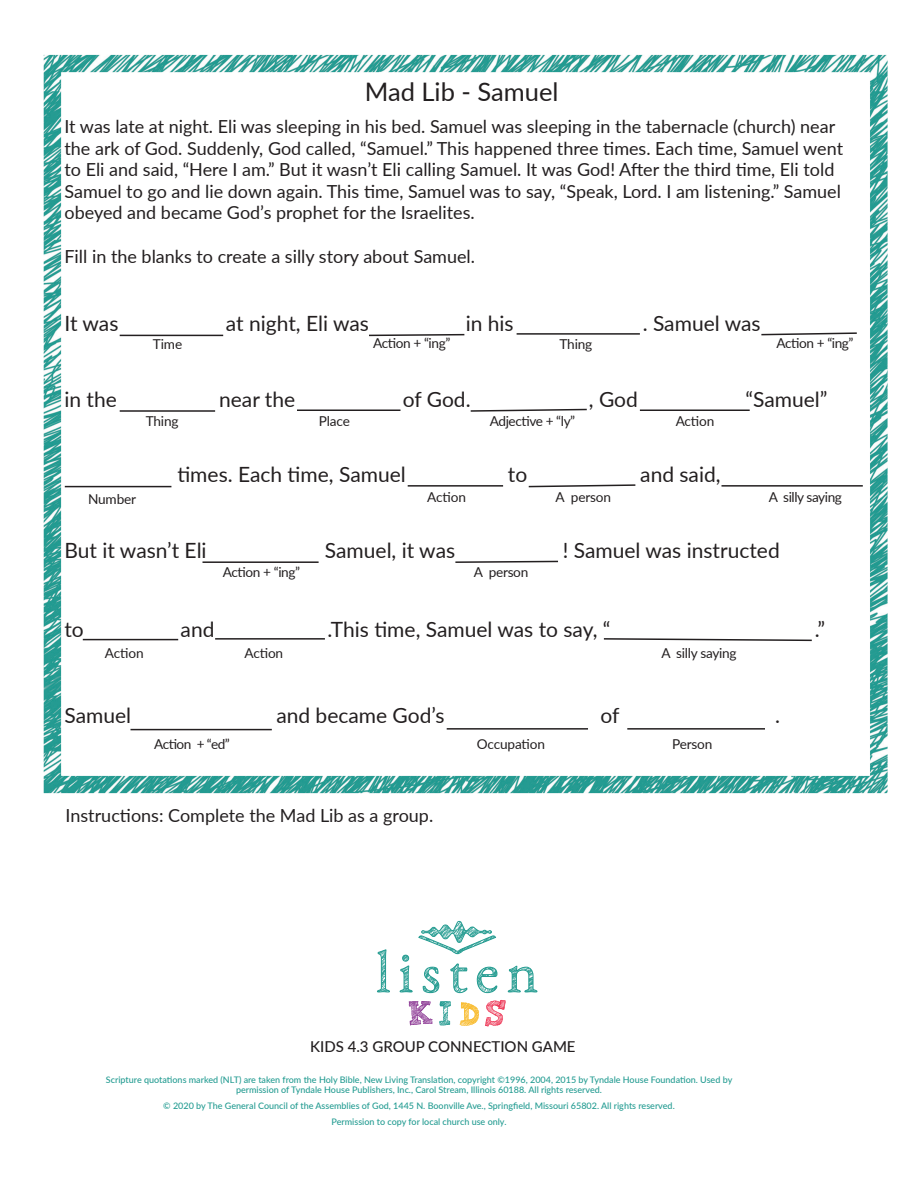
<style>
.page{position:relative;width:918px;height:1188px;background:#fff}
.page>*{position:absolute;margin:0;border:0;box-sizing:border-box;transform-origin:0 0}
.t1{font:25.5px "Lato";color:#231f20}
.t2{font:21px "Lato";color:#231f20}
.t3{font:18px/21.6px "Lato";color:#231f20}
.t4{font:500 15px "Lato";color:#231f20}
.t5{font:13.65px "Lato";letter-spacing:-.02em;color:#231f20}
.t6{font:500 9px/10.8px "Lato";color:#249c92;text-align:center}
</style>
<div class="page">
<img style="left:43px;top:54px;width:845px;height:740px">
<svg style="left:377px;top:949px;width:13px;height:43px"></svg>
<svg style="left:400px;top:920px;width:97px;height:73px"></svg>
<svg style="left:508px;top:966px;width:29px;height:26px"></svg>
<svg style="left:439px;top:1001px;width:12px;height:25px"></svg>
<svg style="left:459px;top:1002px;width:20px;height:24px"></svg>
<svg style="left:485px;top:1000px;width:21px;height:26px"></svg>
<svg style="left:408px;top:1001px;width:24px;height:25px"></svg>
<hr style="left:120px;top:335px;width:103px;height:1px;background:#231f20">
<svg style="left:367px;top:333px;width:99px;height:4px"></svg>
<hr style="left:517px;top:333px;width:123px;height:2px;background:#231f20">
<svg style="left:760px;top:332px;width:98px;height:4px"></svg>
<hr style="left:120px;top:410px;width:95px;height:2px;background:#231f20">
<hr style="left:297px;top:410px;width:103px;height:1px;background:#231f20">
<svg style="left:469px;top:408px;width:119px;height:5px"></svg>
<hr style="left:640px;top:410px;width:110px;height:1px;background:#231f20">
<hr style="left:65px;top:486px;width:106px;height:1px;background:#231f20">
<hr style="left:408px;top:485px;width:95px;height:2px;background:#231f20">
<svg style="left:527px;top:484px;width:110px;height:4px"></svg>
<hr style="left:722px;top:485px;width:141px;height:2px;background:#231f20">
<hr style="left:202px;top:561px;width:117px;height:2px;background:#231f20">
<svg style="left:454px;top:560px;width:106px;height:4px"></svg>
<hr style="left:83px;top:639px;width:95px;height:1px;background:#231f20">
<hr style="left:215px;top:638px;width:110px;height:2px;background:#231f20">
<svg style="left:602px;top:637px;width:211px;height:5px"></svg>
<hr style="left:131px;top:729px;width:141px;height:1px;background:#231f20">
<hr style="left:447px;top:728px;width:141px;height:2px;background:#231f20">
<hr style="left:627px;top:728px;width:138px;height:2px;background:#231f20">
<p class="t1" style="left:365px;top:74px;width:195px">Mad Lib - Samuel</p>
<p class="t3" style="left:64px;top:115px;width:780px">It was late at night. Eli was sleeping in his bed. Samuel was sleeping in the tabernacle (church) near the ark of God. Suddenly, God called, “Samuel.” This happened three times. Each time, Samuel went to Eli and said, “Here I am.” But it wasn’t Eli calling Samuel. It was God! After the third time, Eli told Samuel to go and lie down again. This time, Samuel was to say, “Speak, Lord. I am listening.” Samuel obeyed and became God’s prophet for the Israelites.</p>
<p class="t3" style="left:64px;top:244px;width:412px">Fill in the blanks to create a silly story about Samuel.</p>
<p class="t2" style="left:64px;top:308px;width:55px">It was</p>
<p class="t2" style="left:226px;top:308px;width:144px">at night, Eli was</p>
<p class="t2" style="left:466px;top:308px;width:49px">in his</p>
<p class="t2" style="left:643px;top:308px;width:119px">. Samuel was</p>
<p class="t5" style="left:153px;top:334px;width:31px">Time</p>
<p class="t5" style="left:559px;top:334px;width:34px">Thing</p>
<p class="t5" style="left:776px;top:333px;width:79px">Action + “ing”</p>
<p class="t5" style="left:373px;top:333px;width:79px">Action + “ing”</p>
<p class="t2" style="left:64px;top:384px;width:54px">in the</p>
<p class="t2" style="left:219px;top:384px;width:78px">near the</p>
<p class="t2" style="left:403px;top:384px;width:69px">of God.</p>
<p class="t2" style="left:589px;top:384px;width:51px">, God</p>
<p class="t2" style="left:745px;top:384px;width:84px">“Samuel”</p>
<p class="t5" style="left:146px;top:411px;width:34px">Thing</p>
<p class="t5" style="left:319px;top:411px;width:33px">Place</p>
<p class="t5" style="left:490px;top:411px;width:87px">Adjective + “ly”</p>
<p class="t5" style="left:676px;top:411px;width:40px">Action</p>
<p class="t5" style="left:88px;top:489px;width:50px">Number</p>
<p class="t2" style="left:177px;top:460px;width:230px">times. Each time, Samuel</p>
<p class="t2" style="left:508px;top:460px;width:21px">to</p>
<p class="t2" style="left:640px;top:460px;width:82px">and said,</p>
<p class="t5" style="left:427px;top:488px;width:40px">Action</p>
<p class="t5" style="left:556px;top:488px;width:57px">A person</p>
<p class="t5" style="left:769px;top:488px;width:75px">A silly saying</p>
<p class="t2" style="left:64px;top:535px;width:144px">But it wasn’t Eli</p>
<p class="t2" style="left:325px;top:535px;width:132px">Samuel, it was</p>
<p class="t2" style="left:563px;top:535px;width:219px">! Samuel was instructed</p>
<p class="t5" style="left:223px;top:563px;width:79px">Action + “ing”</p>
<p class="t5" style="left:474px;top:563px;width:56px">A person</p>
<p class="t2" style="left:64px;top:614px;width:21px">to</p>
<p class="t2" style="left:181px;top:614px;width:35px">and</p>
<p class="t2" style="left:327px;top:614px;width:285px">.This time, Samuel was to say, “</p>
<p class="t2" style="left:815px;top:614px;width:12px">.”</p>
<p class="t5" style="left:105px;top:643px;width:40px">Action</p>
<p class="t5" style="left:244px;top:643px;width:40px">Action</p>
<p class="t2" style="left:64px;top:701px;width:68px">Samuel</p>
<p class="t2" style="left:276px;top:701px;width:170px">and became God’s</p>
<p class="t2" style="left:601px;top:701px;width:21px">of</p>
<p class="t5" style="left:661px;top:643px;width:77px">A silly saying</p>
<p class="t5" style="left:154px;top:734px;width:77px">Action + “ed”</p>
<p class="t5" style="left:477px;top:734px;width:70px">Occupation</p>
<p class="t5" style="left:672px;top:734px;width:42px">Person</p>
<p class="t3" style="left:66px;top:804px;width:369px">Instructions: Complete the Mad Lib as a group.</p>
<p class="t2" style="left:775px;top:701px;width:6px">.</p>
<p class="t4" style="left:310px;top:1036px;width:267px">KIDS 4.3 GROUP CONNECTION GAME</p>
<p class="t6" style="left:106px;top:1074px;width:628px">Scripture quotations marked (NLT) are taken from the Holy Bible, New Living Translation, copyright ©1996, 2004, 2015 by Tyndale House Foundation. Used by permission of Tyndale House Publishers, Inc., Carol Stream, Illinois 60188. All rights reserved.</p>
<p class="t6" style="left:163px;top:1100px;width:513px">© 2020 by The General Council of the Assemblies of God, 1445 N. Boonville Ave., Springfield, Missouri 65802. All rights reserved.</p>
<p class="t6" style="left:332px;top:1116px;width:176px">Permission to copy for local church use only.</p>
</div>
